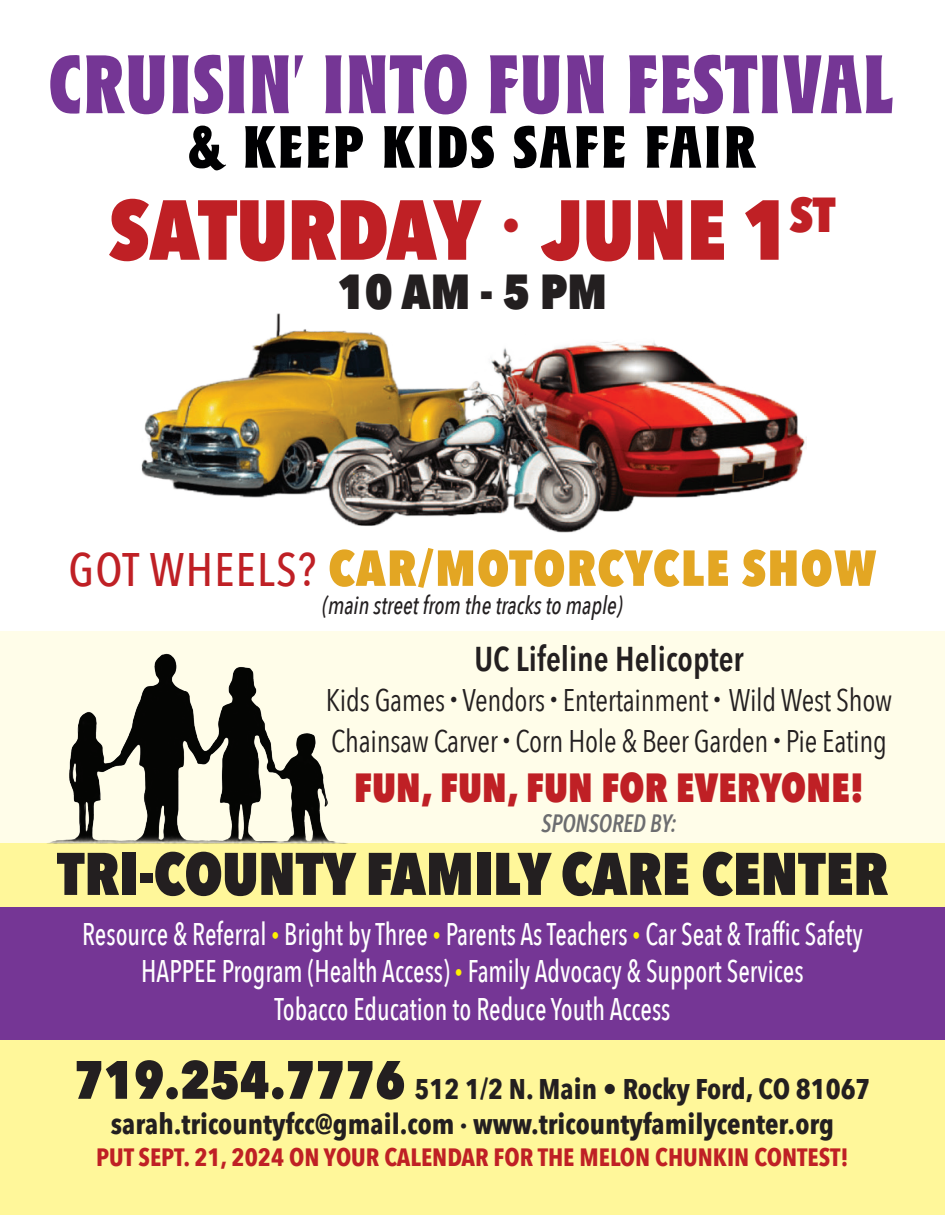
<style>
.page{position:relative;width:945px;height:1215px;background:#fff}
.page>*{position:absolute;margin:0;border:0;box-sizing:border-box;transform-origin:0 0}
.t1{font:800 84px "Avenir Next Condensed";color:#bf2025}
.t2{font:81.3px "A&S Marquee";letter-spacing:.02em;color:#753695;scale:.89 1}
.t3{font:800 59.4px "Avenir Next Condensed";color:#231f20}
.t4{font:58.35px "A&S Marquee";letter-spacing:.05em;color:#000002;scale:.96 1}
.t5{font:800 53.4px "Avenir Next Condensed";color:#231f20}
.t6{font:800 50.1px "Avenir Next Condensed";letter-spacing:.03em;color:#e3a623}
.t7{font:800 49.05px "Avenir Next Condensed";color:#231f20}
.t8{font:800 40.65px "Avenir Next Condensed";letter-spacing:.01em;color:#bf2025;scale:.96 1}
.t9{font:600 34.35px "Avenir Next Condensed";color:#231f20;scale:.96 1}
.t10{font:500 31.2px "Avenir Next Condensed";color:#fff;scale:.84 1}
.t11{font:31.2px "Avenir Next Condensed";letter-spacing:-.01em;color:#231f20;scale:.95 1}
.t12{font:700 28.5px "Avenir Next Condensed";color:#231f20}
.t13{font:700 25.05px "Avenir Next Condensed";color:#bf2025}
.t14{font:italic 500 25.05px "Avenir Next Condensed";color:#231f20;scale:.9 1}
.t15{font:italic 600 25.05px "Avenir Next Condensed";color:#6c6d70;scale:.9 1}
.s1{font-weight:500;font-size:46.95px;color:#bf2025}
.s2{font-size:18.75px;color:#fff101}
.s3{font-size:14.25px}
</style>
<div class="page">
<div style="left:0;top:1040px;width:945px;height:175px;background:#fff79a"></div>
<div style="left:0;top:631px;width:945px;height:216px;background:#fffde9"></div>
<div style="left:0;top:844px;width:945px;height:63px;background:#fff79a"></div>
<img style="left:21px;top:653px;width:335px;height:191px">
<div style="left:0;top:907px;width:945px;height:133px;background:#753695"></div>
<img style="left:141px;top:313px;width:666px;height:220px">
<p class="t2" style="left:50px;top:46px;width:950px">CRUISIN' INTO FUN FESTIVAL</p>
<p class="t4" style="left:189px;top:120px;width:593px">&amp; KEEP KIDS SAFE FAIR</p>
<p class="t1" style="left:109px;top:178px;width:728px">SATURDAY <sup>•</sup> JUNE 1<sup>ST</sup></p>
<p class="t7" style="left:338px;top:261px;width:271px">10 AM - 5 PM</p>
<p class="t6" style="left:69px;top:537px;width:809px"><span class="s1">GOT WHEELS?</span> CAR/MOTORCYCLE SHOW</p>
<p class="t14" style="left:322px;top:590px;width:335px">(main street from the tracks to maple)</p>
<p class="t9" style="left:474px;top:629px;width:282px">UC Lifeline Helicopter</p>
<p class="t11" style="left:326px;top:674px;width:598px">Kids Games <sup>•</sup> Vendors <sup>•</sup> Entertainment <sup>•</sup> Wild West Show</p>
<p class="t11" style="left:331px;top:715px;width:586px">Chainsaw Carver <sup>•</sup> Corn Hole &amp; Beer Garden <sup>•</sup> Pie Eating</p>
<p class="t8" style="left:354px;top:762px;width:532px">FUN, FUN, FUN FOR EVERYONE!</p>
<p class="t15" style="left:541px;top:808px;width:152px">SPONSORED BY:</p>
<p class="t3" style="left:57px;top:837px;width:833px">TRI-COUNTY FAMILY CARE CENTER</p>
<p class="t10" style="left:82px;top:915px;width:931px">Resource &amp; Referral <span class="s2">•</span> Bright by Three <span class="s2">•</span> Parents As Teachers <span class="s2">•</span> Car Seat &amp; Traffic Safety</p>
<p class="t10" style="left:141px;top:952px;width:790px">HAPPEE Program (Health Access) <span class="s2">•</span> Family Advocacy &amp; Support Services</p>
<p class="t10" style="left:274px;top:990px;width:473px">Tobacco Education to Reduce Youth Access</p>
<p class="t5" style="left:74px;top:1047px;width:332px">719.254.7776</p>
<p class="t12" style="left:415px;top:1071px;width:458px">512 1/2 N. Main • Rocky Ford, CO 81067</p>
<p class="t12" style="left:111px;top:1107px;width:725px">sarah.tricountyfcc@gmail.com <span class="s3">•</span> www.tricountyfamilycenter.org</p>
<p class="t13" style="left:96px;top:1142px;width:754px">PUT SEPT. 21, 2024 ON YOUR CALENDAR FOR THE MELON CHUNKIN CONTEST!</p>
</div>
